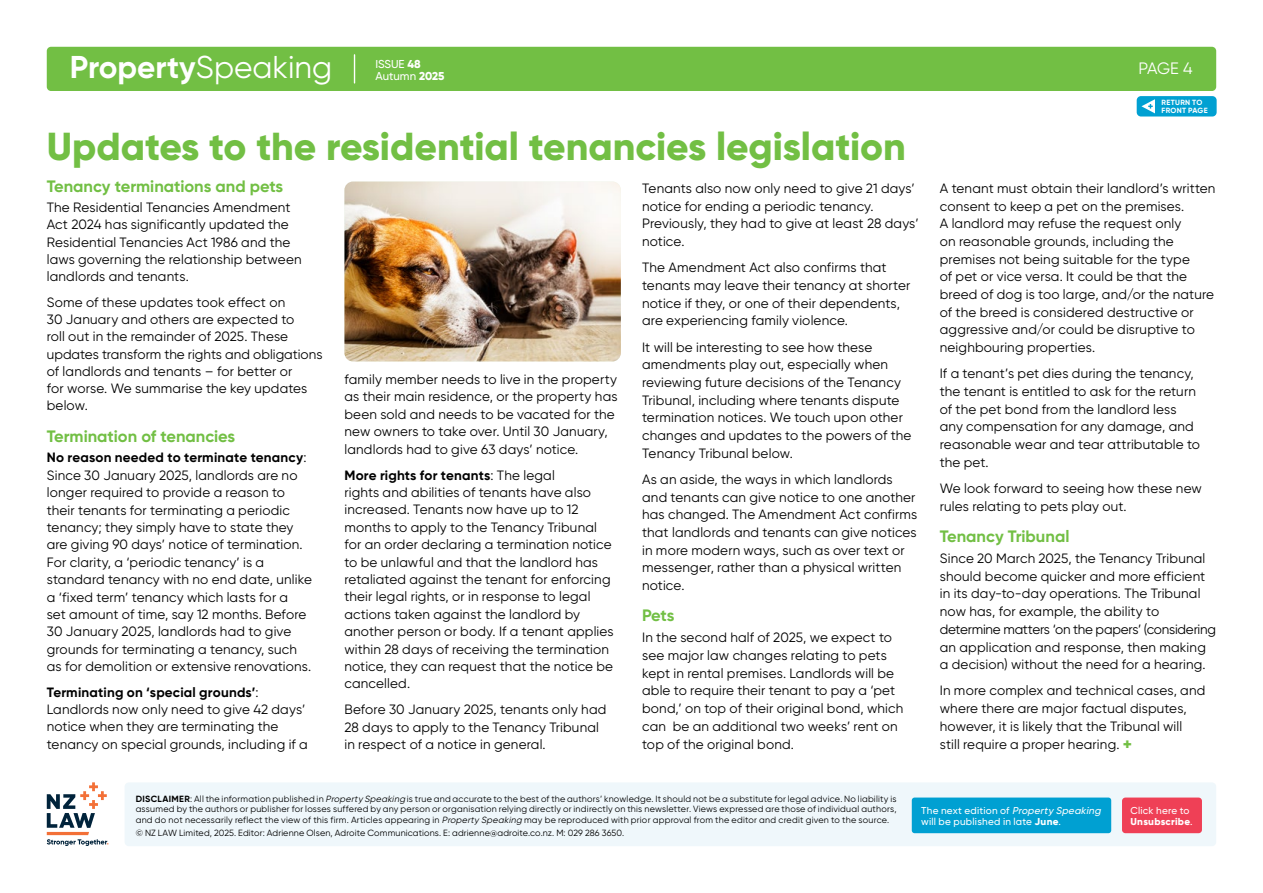
<style>
.page{position:relative;width:1263px;height:893px;background:#fff}
.page>*{position:absolute;margin:0;border:0;box-sizing:border-box;transform-origin:0 0}
.t1{font:800 39px "Gilroy";color:#72bf44}
.t2{font:700 31.5px "Gilroy";color:#fff}
.t3{font:700 16.5px "Gilroy";color:#72bf44}
.t4{font:16.5px "Gilroy";color:#fff}
.t5{font:13.5px/17.7px "Gilroy";letter-spacing:.015em;color:#000}
.t6{font:500 11.4px/12.5px "Gilroy";color:#fff}
.t7{font:500 10.05px/10.9px "Gilroy";letter-spacing:.025em;color:#fff}
.t8{font:9px/10.5px "Gilroy";letter-spacing:.015em;color:#000;text-align:justify}
.t9{font:700 7.5px/7.5px "Gilroy";letter-spacing:.035em;color:#fff}
.s1{font-weight:400}
.s2{font-weight:800}
.s3{font-weight:700}
.s4{font-weight:800;font-size:16.5px;color:#72bf44}
.s5{font-style:italic}
</style>
<div class="page">
<div style="left:47px;top:47px;width:1169px;height:44px;background:#72bf44;border-radius:4px"></div>
<svg style="left:354px;top:55px;width:1px;height:28px"></svg>
<div style="left:1137px;top:96px;width:79px;height:21px;background:#00a0d2;border-radius:4px"></div>
<svg style="left:1141px;top:99px;width:14px;height:14px"></svg>
<div style="left:125px;top:782px;width:1091px;height:64px;background:#eff7fb;border-radius:4px"></div>
<div style="left:912px;top:797px;width:199px;height:36px;background:#00a0d2;border-radius:3px"></div>
<div style="left:1122px;top:797px;width:80px;height:36px;background:#ef4056;border-radius:3px"></div>
<svg style="left:47px;top:782px;width:61px;height:64px"></svg>
<img style="left:344px;top:182px;width:277px;height:179px">
<h2 class="t2" style="left:70px;top:48px;width:264px">Property<span class="s1">Speaking</span></h2>
<p class="t4" style="left:1138px;top:58px;width:56px">PAGE 4</p>
<p class="t6" style="left:375px;top:57px;width:71px">ISSUE <span class="s2">48<br></span>Autumn <span class="s2">2025</span></p>
<h1 class="t1" style="left:47px;top:122px;width:861px">Updates to the residential tenancies legislation</h1>
<p class="t3" style="left:47px;top:176px;width:238px">Tenancy terminations and pets</p>
<p class="t5" style="left:47px;top:199px;width:256px;line-height:17.2px">The Residential Tenancies Amendment Act 2024 has significantly updated the Residential Tenancies Act 1986 and the laws governing the relationship between landlords and tenants.</p>
<p class="t5" style="left:47px;top:293px;width:277px;line-height:17.2px">Some of these updates took effect on<br>30 January and others are expected to<br>roll out in the remainder of 2025. These updates transform the rights and obligations of landlords and tenants – for better or<br>for worse. We summarise the key updates below.</p>
<p class="t3" style="left:47px;top:426px;width:190px">Termination of tenancies</p>
<p class="t5" style="left:47px;top:449px;width:267px"><span class="s3">No reason needed to terminate tenancy</span>:<br>Since 30 January 2025, landlords are no longer required to provide a reason to their tenants for terminating a periodic tenancy; they simply have to state they are giving 90 days’ notice of termination.<br>For clarity, a ‘periodic tenancy’ is a standard tenancy with no end date, unlike a ‘fixed term’ tenancy which lasts for a<br>set amount of time, say 12 months. Before 30 January 2025, landlords had to give grounds for terminating a tenancy, such as for demolition or extensive renovations.</p>
<p class="t5" style="left:47px;top:683px;width:263px;line-height:17.2px"><span class="s3">Terminating on ‘special grounds’</span>:<br>Landlords now only need to give 42 days’ notice when they are terminating the tenancy on special grounds, including if a</p>
<p class="t5" style="left:642px;top:179px;width:278px">Tenants also now only need to give 21 days’ notice for ending a periodic tenancy.<br>Previously, they had to give at least 28 days’ notice.</p>
<p class="t5" style="left:642px;top:258px;width:270px">The Amendment Act also confirms that tenants may leave their tenancy at shorter notice if they, or one of their dependents, are experiencing family violence.</p>
<p class="t5" style="left:642px;top:338px;width:271px">It will be interesting to see how these amendments play out, especially when reviewing future decisions of the Tenancy Tribunal, including where tenants dispute termination notices. We touch upon other changes and updates to the powers of the Tenancy Tribunal below.</p>
<p class="t5" style="left:642px;top:470px;width:277px">As an aside, the ways in which landlords and tenants can give notice to one another has changed. The Amendment Act confirms that landlords and tenants can give notices in more modern ways, such as over text or messenger, rather than a physical written notice.</p>
<p class="t3" style="left:642px;top:605px;width:34px">Pets</p>
<p class="t5" style="left:642px;top:629px;width:263px">In the second half of 2025, we expect to see major law changes relating to pets kept in rental premises. Landlords will be able to require their tenant to pay a ‘pet bond,’ on top of their original bond, which can be an additional two weeks’ rent on top of the original bond.</p>
<p class="t5" style="left:344px;top:370px;width:275px">family member needs to live in the property as their main residence, or the property has been sold and needs to be vacated for the new owners to take over. Until 30 January, landlords had to give 63 days’ notice.</p>
<p class="t5" style="left:344px;top:466px;width:271px"><span class="s3">More rights for tenants</span>: The legal<br>rights and abilities of tenants have also increased. Tenants now have up to 12 months to apply to the Tenancy Tribunal for an order declaring a termination notice to be unlawful and that the landlord has retaliated against the tenant for enforcing their legal rights, or in response to legal actions taken against the landlord by another person or body. If a tenant applies within 28 days of receiving the termination notice, they can request that the notice be cancelled.</p>
<p class="t5" style="left:344px;top:701px;width:263px">Before 30 January 2025, tenants only had<br>28 days to apply to the Tenancy Tribunal in respect of a notice in general.</p>
<p class="t9" style="left:1161px;top:99px;width:48px">RETURN TO<br>FRONT PAGE</p>
<p class="t5" style="left:940px;top:179px;width:277px">A tenant must obtain their landlord’s written consent to keep a pet on the premises.<br>A landlord may refuse the request only<br>on reasonable grounds, including the premises not being suitable for the type<br>of pet or vice versa. It could be that the breed of dog is too large, and/or the nature of the breed is considered destructive or aggressive and/or could be disruptive to neighbouring properties.</p>
<p class="t5" style="left:940px;top:365px;width:262px">If a tenant’s pet dies during the tenancy, the tenant is entitled to ask for the return of the pet bond from the landlord less any compensation for any damage, and reasonable wear and tear attributable to the pet.</p>
<p class="t5" style="left:940px;top:479px;width:264px">We look forward to seeing how these new rules relating to pets play out.</p>
<p class="t3" style="left:940px;top:526px;width:131px">Tenancy Tribunal</p>
<p class="t5" style="left:940px;top:549px;width:278px">Since 20 March 2025, the Tenancy Tribunal should become quicker and more efficient in its day-to-day operations. The Tribunal now has, for example, the ability to determine matters ‘on the papers’ (considering an application and response, then making a decision) without the need for a hearing.</p>
<p class="t5" style="left:940px;top:682px;width:267px">In more complex and technical cases, and where there are major factual disputes, however, it is likely that the Tribunal will still require a proper hearing. <span class="s4">+</span></p>
<p class="t8" style="left:136px;top:793px;width:762px"><span class="s3">DISCLAIMER</span>: All the information published in <span class="s5">Property Speaking</span> is true and accurate to the best of the authors’ knowledge. It should not be a substitute for legal advice. No liability is assumed by the authors or publisher for losses suffered by any person or organisation relying directly or indirectly on this newsletter. Views expressed are those of individual authors, and do not necessarily reflect the view of this firm. Articles appearing in <span class="s5">Property Speaking</span> may be reproduced with prior approval from the editor and credit given to the source.</p>
<p class="t8" style="left:136px;top:828px;width:490px">© NZ LAW Limited, 2025. Editor: Adrienne Olsen, Adroite Communications. E: adrienne@adroite.co.nz. M: 029 286 3650.</p>
<p class="t7" style="left:921px;top:804px;width:183px">T h e n ex t e d i t i o n o f <span class="s5">Property Speaking </span>will be published in late <span class="s2">June</span>.</p>
<p class="t7" style="left:1130px;top:804px;width:64px">Click here to<br><span class="s2">Unsubscribe</span>.</p>
</div>
